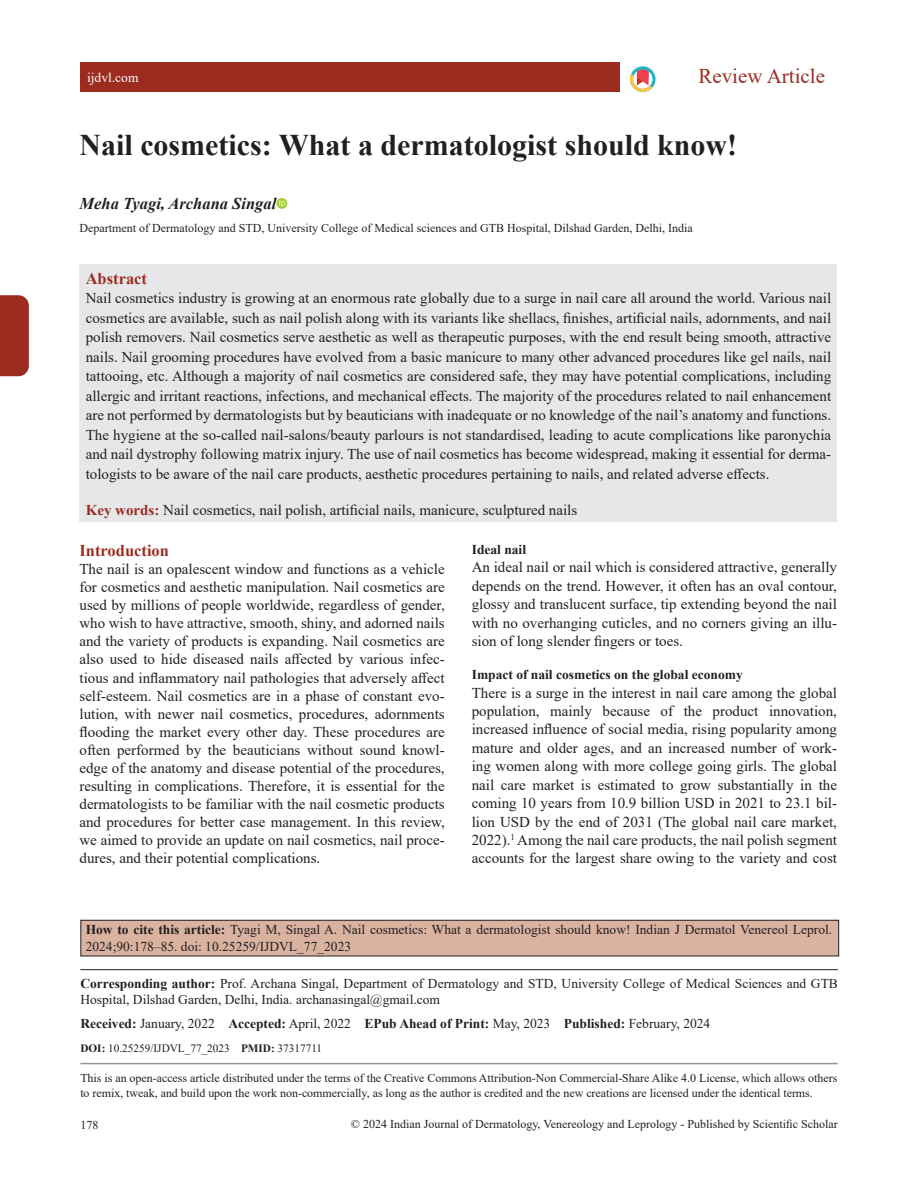
<style>
.page{position:relative;width:918px;height:1188px;background:#fff}
.page>*{position:absolute;margin:0;border:0;box-sizing:border-box;transform-origin:0 0}
.t1{font:700 30px "Times New Roman";color:#231f20}
.t2{font:21px "Times New Roman";color:#9d2c20}
.t3{font:italic 700 16.5px "Times New Roman";color:#231f20}
.t4{font:700 16.5px "Times New Roman";color:#9d2c20}
.t5{font:15px/18.1px "Times New Roman";color:#231f20;text-align:justify}
.t6{font:13.5px/16.2px "Times New Roman";color:#231f20}
.t7{font:700 13.5px "Times New Roman";color:#231f20}
.t8{font:13.5px "Times New Roman";color:#fff}
.t9{font:12px/15px "Times New Roman";letter-spacing:-.005em;color:#231f20}
.t10{font:11.25px "Times New Roman";color:#231f20}
.s1{font-weight:700;color:#9d2c20}
.s2{font-weight:700}
.s3{font-weight:400}
</style>
<div class="page">
<div style="left:0;top:295px;width:29px;height:81px;background:#9d2c20"></div>
<div style="left:81px;top:62px;width:539px;height:30px;background:#9d2c20"></div>
<hr style="left:80px;top:1063px;width:758px;height:1px;background:#939598">
<svg style="left:630px;top:66px;width:25px;height:26px"></svg>
<svg style="left:276px;top:198px;width:11px;height:11px"></svg>
<svg style="left:279px;top:200px;width:6px;height:6px"></svg>
<div style="left:80px;top:264px;width:757px;height:257px;background:#e6e7e9"></div>
<div style="left:81px;top:920px;width:758px;height:36px;background:#dab2a0"></div>
<div style="left:80px;top:920px;width:759px;height:36px;border:1px solid #231f20"></div>
<hr style="left:80px;top:969px;width:758px;height:1px;background:#231f20">
<p class="t8" style="left:87px;top:68px;width:53px">ijdvl.com</p>
<h2 class="t2" style="left:698px;top:62px;width:128px">Review Article</h2>
<h1 class="t1" style="left:80px;top:123px;width:659px">Nail cosmetics: What a dermatologist should know!</h1>
<p class="t3" style="left:80px;top:192px;width:198px">Meha Tyagi, Archana Singal</p>
<p class="t9" style="left:80px;top:220px;width:615px">Department of Dermatology and STD, University College of Medical sciences and GTB Hospital, Dilshad Garden, Delhi, India</p>
<p class="t4" style="left:86px;top:266px;width:63px">Abstract</p>
<p class="t5" style="left:86px;top:288px;width:747px;line-height:19.5px">Nail cosmetics industry is growing at an enormous rate globally due to a surge in nail care all around the world. Various nail cosmetics are available, such as nail polish along with its variants like shellacs, finishes, artificial nails, adornments, and nail polish removers. Nail cosmetics serve aesthetic as well as therapeutic purposes, with the end result being smooth, attractive nails. Nail grooming procedures have evolved from a basic manicure to many other advanced procedures like gel nails, nail tattooing, etc. Although a majority of nail cosmetics are considered safe, they may have potential complications, including allergic and irritant reactions, infections, and mechanical effects. The majority of the procedures related to nail enhancement are not performed by dermatologists but by beauticians with inadequate or no knowledge of the nail’s anatomy and functions.<br>The hygiene at the so-called nail-salons/beauty parlours is not standardised, leading to acute complications like paronychia and nail dystrophy following matrix injury. The use of nail cosmetics has become widespread, making it essential for derma&shy;tologists to be aware of the nail care products, aesthetic procedures pertaining to nails, and related adverse effects.</p>
<p class="t5" style="left:86px;top:501px;width:493px"><span class="s1">Key words:</span> Nail cosmetics, nail polish, artificial nails, manicure, sculptured nails</p>
<p class="t4" style="left:80px;top:538px;width:91px">Introduction</p>
<p class="t5" style="left:80px;top:559px;width:367px">The nail is an opalescent window and functions as a vehicle for cosmetics and aesthetic manipulation. Nail cosmetics are used by millions of people worldwide, regardless of gender, who wish to have attractive, smooth, shiny, and adorned nails and the variety of products is expanding. Nail cosmetics are also used to hide diseased nails affected by various infec&shy;tious and inflammatory nail pathologies that adversely affect self-esteem. Nail cosmetics are in a phase of constant evo&shy;lution, with newer nail cosmetics, procedures, adornments flooding the market every other day. These procedures are often performed by the beauticians without sound knowl&shy;edge of the anatomy and disease potential of the procedures, resulting in complications. Therefore, it is essential for the dermatologists to be familiar with the nail cosmetic products and procedures for better case management. In this review, we aimed to provide an update on nail cosmetics, nail proce&shy;dures, and their potential complications.</p>
<p class="t7" style="left:472px;top:540px;width:56px">Ideal nail</p>
<p class="t5" style="left:472px;top:558px;width:367px">An ideal nail or nail which is considered attractive, generally depends on the trend. However, it often has an oval contour, glossy and translucent surface, tip extending beyond the nail with no overhanging cuticles, and no corners giving an illu&shy;sion of long slender fingers or toes.</p>
<p class="t7" style="left:472px;top:665px;width:273px">Impact of nail cosmetics on the global economy</p>
<p class="t5" style="left:472px;top:683px;width:367px">There is a surge in the interest in nail care among the global population, mainly because of the product innovation, increased influence of social media, rising popularity among mature and older ages, and an increased number of work&shy;ing women along with more college going girls. The global nail care market is estimated to grow substantially in the coming 10 years from 10.9 billion USD in 2021 to 23.1 bil&shy;lion USD by the end of 2031 (The global nail care market, 2022).<sup>1</sup> Among the nail care products, the nail polish segment accounts for the largest share owing to the variety and cost</p>
<p class="t6" style="left:86px;top:921px;width:748px"><span class="s2">How to cite this article:</span> Tyagi M, Singal A. Nail cosmetics: What a dermatologist should know! Indian J Dermatol Venereol Leprol.<br>2024;90:178–85. doi: 10.25259/IJDVL_77_2023</p>
<p class="t6" style="left:80px;top:975px;width:759px"><span class="s2">Corresponding author:</span> Prof. Archana Singal, Department of Dermatology and STD, University College of Medical Sciences and GTB<br>Hospital, Dilshad Garden, Delhi, India. archanasingal@gmail.com</p>
<p class="t7" style="left:80px;top:1014px;width:631px">Received: <span class="s3">January, 2022</span> Accepted: <span class="s3">April, 2022</span> EPub Ahead of Print: <span class="s3">May, 2023</span> Published: <span class="s3">February, 2024</span></p>
<p class="t10" style="left:80px;top:1040px;width:243px"><span class="s2">DOI:</span> 10.25259/IJDVL_77_2023 <span class="s2">PMID:</span> 37317711</p>
<p class="t9" style="left:80px;top:1070px;width:759px">This is an open-access article distributed under the terms of the Creative Commons Attribution-Non Commercial-Share Alike 4.0 License, which allows others to remix, tweak, and build upon the work non-commercially, as long as the author is credited and the new creations are licensed under the identical terms.</p>
<p class="t9" style="left:80px;top:1117px;width:19px">178</p>
<p class="t9" style="left:351px;top:1117px;width:488px">© 2024 Indian Journal of Dermatology, Venereology and Leprology - Published by Scientific Scholar</p>
</div>
